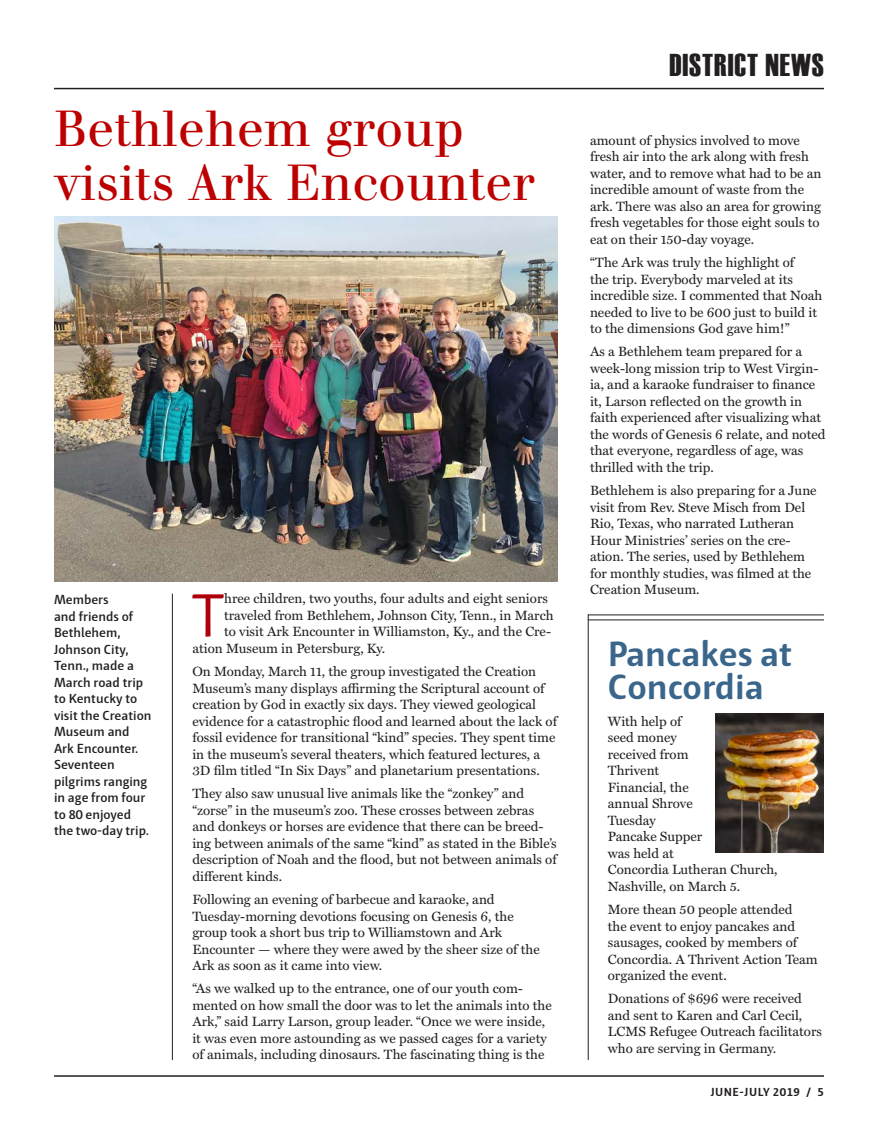
<style>
.page{position:relative;width:878px;height:1141px;background:#fff}
.page>*{position:absolute;margin:0;border:0;box-sizing:border-box;transform-origin:0 0}
.Submissions_Body_Tex{font:300 61.95px "Haptic";color:#ad0008}
.Submissions_Body_Tex-2{font:49.5px/54px "Walbaum";color:#bd0100}
.Headline{font:700 36px/33px "Haptic";color:#3b668c}
.Interior_Header_Bar{font:31.5px "Haettenschweiler";letter-spacing:.03em;color:#231f20}
.Submissions_Body_Tex-3{font:13.5px/16.5px "Miller Text";color:#231f20}
.Submissions_Body_Tex-4{font:600 13.5px/16.5px "Haptic";color:#231f20}
.t1{font:700 12px "Haptic";letter-spacing:.04em;color:#231f20}
</style>
<div class="page">
<hr style="left:54px;top:1075px;width:770px;height:2px;background:#231f20">
<hr style="left:54px;top:88px;width:770px;height:1px;background:#231f20">
<img style="left:54px;top:216px;width:503px;height:366px">
<hr style="left:172px;top:594px;width:1px;height:466px;background:#231f20">
<hr style="left:588px;top:614px;width:236px;height:1px;background:#231f20">
<hr style="left:588px;top:619px;width:236px;height:1px;background:#231f20">
<hr style="left:588px;top:614px;width:1px;height:446px;background:#231f20">
<img style="left:716px;top:714px;width:108px;height:139px">
<p class="Submissions_Body_Tex-2" style="left:54px;top:102px;width:482px">Bethlehem group visits Ark Encounter</p>
<p class="Submissions_Body_Tex-4" style="left:54px;top:591px;width:99px">Members<br>and friends of<br>Bethlehem,<br>Johnson City,<br>Tenn., made a<br>March road trip to Kentucky to visit the Creation<br>Museum and<br>Ark Encounter.<br>Seventeen pilgrims ranging in age from four to 80 enjoyed the two-day trip.</p>
<p class="Submissions_Body_Tex" style="left:192px;top:580px;width:34px">T</p>
<p class="Submissions_Body_Tex-3" style="left:224px;top:591px;width:325px">hree children, two youths, four adults and eight seniors</p>
<p class="Submissions_Body_Tex-3" style="left:224px;top:607px;width:331px">traveled from Bethlehem, Johnson City, Tenn., in March</p>
<p class="Submissions_Body_Tex-3" style="left:224px;top:624px;width:328px">to visit Ark Encounter in Williamston, Ky., and the Cre-</p>
<p class="Submissions_Body_Tex-3" style="left:192px;top:640px;width:194px">ation Museum in Petersburg, Ky.</p>
<p class="Submissions_Body_Tex-3" style="left:192px;top:663px;width:366px">On Monday, March 11, the group investigated the Creation Museum’s many displays affirming the Scriptural account of creation by God in exactly six days. They viewed geological evidence for a catastrophic flood and learned about the lack of fossil evidence for transitional “kind” species. They spent time in the museum’s several theaters, which featured lectures, a 3D film titled “In Six Days” and planetarium presentations.</p>
<p class="Submissions_Body_Tex-3" style="left:192px;top:786px;width:366px">They also saw unusual live animals like the “zonkey” and “zorse” in the museum’s zoo. These crosses between zebras and donkeys or horses are evidence that there can be breed&shy;ing between animals of the same “kind” as stated in the Bible’s description of Noah and the flood, but not between animals of different kinds.</p>
<p class="Submissions_Body_Tex-3" style="left:192px;top:891px;width:349px">Following an evening of barbecue and karaoke, and Tuesday-morning devotions focusing on Genesis 6, the group took a short bus trip to Williamstown and Ark Encounter — where they were awed by the sheer size of the Ark as soon as it came into view.</p>
<p class="Submissions_Body_Tex-3" style="left:192px;top:981px;width:361px">“As we walked up to the entrance, one of our youth com&shy;mented on how small the door was to let the animals into the Ark,” said Larry Larson, group leader. “Once we were inside, it was even more astounding as we passed cages for a variety of animals, including dinosaurs. The fascinating thing is the</p>
<p class="Interior_Header_Bar" style="left:669px;top:47px;width:156px">DISTRICT NEWS</p>
<p class="Submissions_Body_Tex-3" style="left:590px;top:132px;width:233px">amount of physics involved to move fresh air into the ark along with fresh water, and to remove what had to be an incredible amount of waste from the ark. There was also an area for growing fresh vegetables for those eight souls to eat on their 150-day voyage.</p>
<p class="Submissions_Body_Tex-3" style="left:590px;top:255px;width:234px">“The Ark was truly the highlight of<br>the trip. Everybody marveled at its incredible size. I commented that Noah needed to live to be 600 just to build it to the dimensions God gave him!”</p>
<p class="Submissions_Body_Tex-3" style="left:590px;top:344px;width:237px">As a Bethlehem team prepared for a week-long mission trip to West Virgin&shy;ia, and a karaoke fundraiser to finance it, Larson reflected on the growth in faith experienced after visualizing what the words of Genesis 6 relate, and noted that everyone, regardless of age, was thrilled with the trip.</p>
<p class="Submissions_Body_Tex-3" style="left:590px;top:483px;width:228px">Bethlehem is also preparing for a June visit from Rev. Steve Misch from Del Rio, Texas, who narrated Lutheran Hour Ministries’ series on the cre&shy;ation. The series, used by Bethlehem for monthly studies, was filmed at the Creation Museum.</p>
<p class="Headline" style="left:608px;top:637px;width:186px">Pancakes at<br>Concordia</p>
<p class="Submissions_Body_Tex-3" style="left:608px;top:713px;width:171px">With help of<br>seed money<br>received from<br>Thrivent<br>Financial, the<br>annual Shrove<br>Tuesday<br>Pancake Supper<br>was held at<br>Concordia Lutheran Church,<br>Nashville, on March 5.</p>
<p class="Submissions_Body_Tex-3" style="left:608px;top:901px;width:211px">More thean 50 people attended<br>the event to enjoy pancakes and sausages, cooked by members of<br>Concordia. A Thrivent Action Team organized the event.</p>
<p class="Submissions_Body_Tex-3" style="left:608px;top:991px;width:216px">Donations of $696 were received and sent to Karen and Carl Cecil,<br>LCMS Refugee Outreach facilitators who are serving in Germany.</p>
<p class="t1" style="left:710px;top:1084px;width:115px">JUNE-JULY 2019 / 5</p>
</div>
